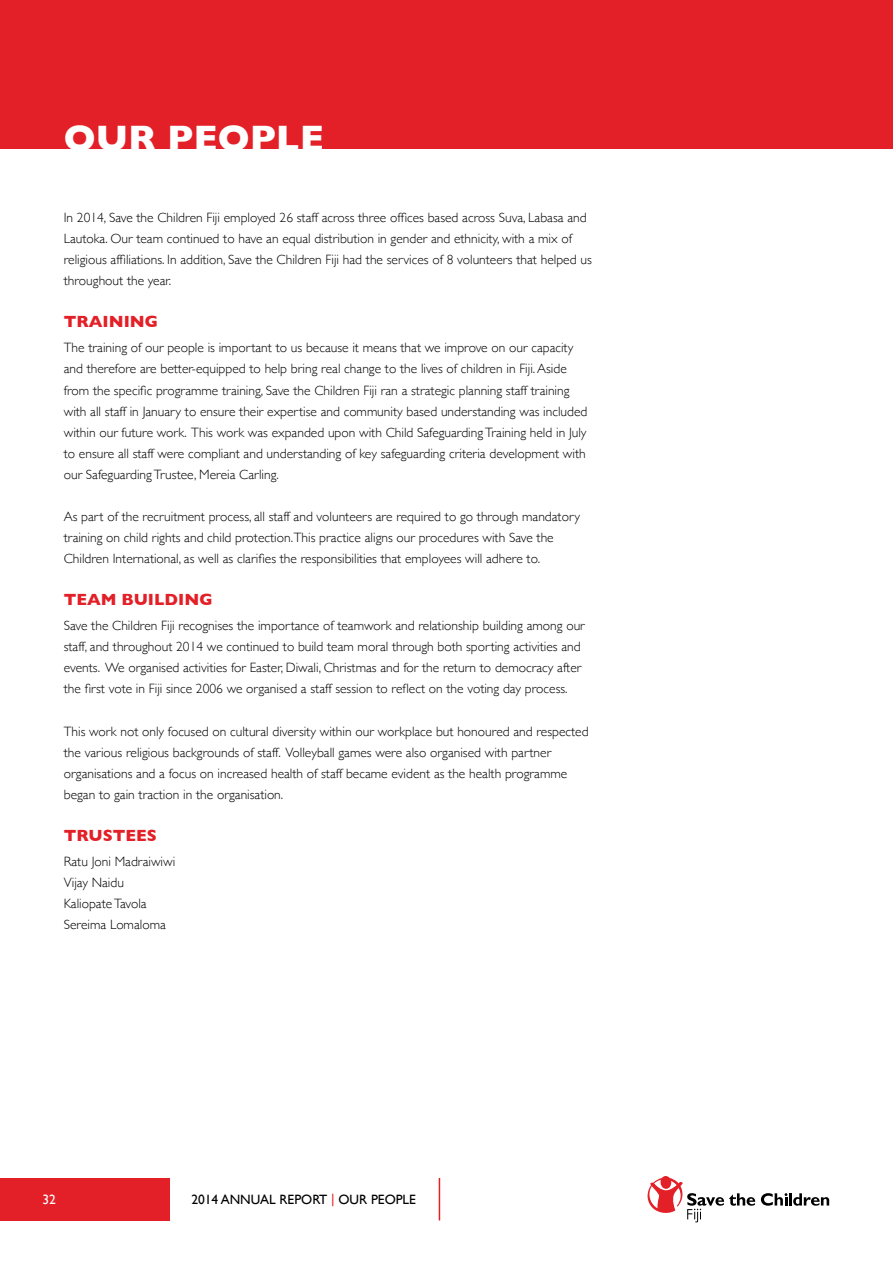
<style>
.page{position:relative;width:893px;height:1263px;background:#fff}
.page>*{position:absolute;margin:0;border:0;box-sizing:border-box;transform-origin:0 0}
.t1{font:700 37.5px "Gill Sans";color:#fff}
.t2{font:700 16.5px "Gill Sans";color:#e31f27}
.t3{font:300 13.5px/21px "Gill Sans";color:#000}
.t4{font:13.5px "Gill Sans";color:#000}
.t5{font:13.5px "Gill Sans";color:#fff}
.s1{color:#e31f27}
</style>
<div class="page">
<div style="left:0;top:1178px;width:170px;height:42px;background:#e31f27"></div>
<svg style="left:761px;top:1193px;width:68px;height:13px"></svg>
<svg style="left:647px;top:1176px;width:108px;height:46px"></svg>
<hr style="left:439px;top:1178px;width:1px;height:42px;background:#e31f27">
<div style="left:0;top:0;width:893px;height:149px;background:#e31f27"></div>
<h1 class="t1" style="left:64px;top:109px;width:262px">OUR PEOPLE</h1>
<p class="t3" style="left:64px;top:206px;width:529px">In 2014, Save the Children Fiji employed 26 staff across three offices based across Suva, Labasa and Lautoka. Our team continued to have an equal distribution in gender and ethnicity, with a mix of religious affiliations. In addition, Save the Children Fiji had the services of 8 volunteers that helped us throughout the year.</p>
<p class="t2" style="left:64px;top:309px;width:96px">TRAINING</p>
<p class="t3" style="left:64px;top:337px;width:525px">The training of our people is important to us because it means that we improve on our capacity and therefore are better-equipped to help bring real change to the lives of children in Fiji. Aside from the specific programme training, Save the Children Fiji ran a strategic planning staff training with all staff in January to ensure their expertise and community based understanding was included within our future work. This work was expanded upon with Child Safeguarding Training held in July to ensure all staff were compliant and understanding of key safeguarding criteria development with our Safeguarding Trustee, Mereia Carling.</p>
<p class="t3" style="left:64px;top:505px;width:518px">As part of the recruitment process, all staff and volunteers are required to go through mandatory training on child rights and child protection.This practice aligns our procedures with Save the<br>Children International, as well as clarifies the responsibilities that employees will adhere to.</p>
<p class="t2" style="left:64px;top:586px;width:150px">TEAM BU ILDING</p>
<p class="t3" style="left:64px;top:615px;width:522px">Save the Children Fiji recognises the importance of teamwork and relationship building among our staff, and throughout 2014 we continued to build team moral through both sporting activities and events. We organised activities for Easter, Diwali, Christmas and for the return to democracy after the first vote in Fiji since 2006 we organised a staff session to reflect on the voting day process.</p>
<p class="t3" style="left:64px;top:720px;width:526px">This work not only focused on cultural diversity within our workplace but honoured and respected the various religious backgrounds of staff. Volleyball games were also organised with partner organisations and a focus on increased health of staff became evident as the health programme began to gain traction in the organisation.</p>
<p class="t2" style="left:64px;top:822px;width:25px">TRUSTEES</p>
<p class="t3" style="left:64px;top:850px;width:113px">Ratu Joni Madraiwiwi<br>Vijay Naidu<br>Kaliopate Tavola<br>Sereima Lomaloma</p>
<p class="t5" style="left:43px;top:1191px;width:15px">32</p>
<p class="t4" style="left:191px;top:1191px;width:226px">2014 ANNUAL REPORT <span class="s1">|</span> OUR PEOPLE</p>
</div>
